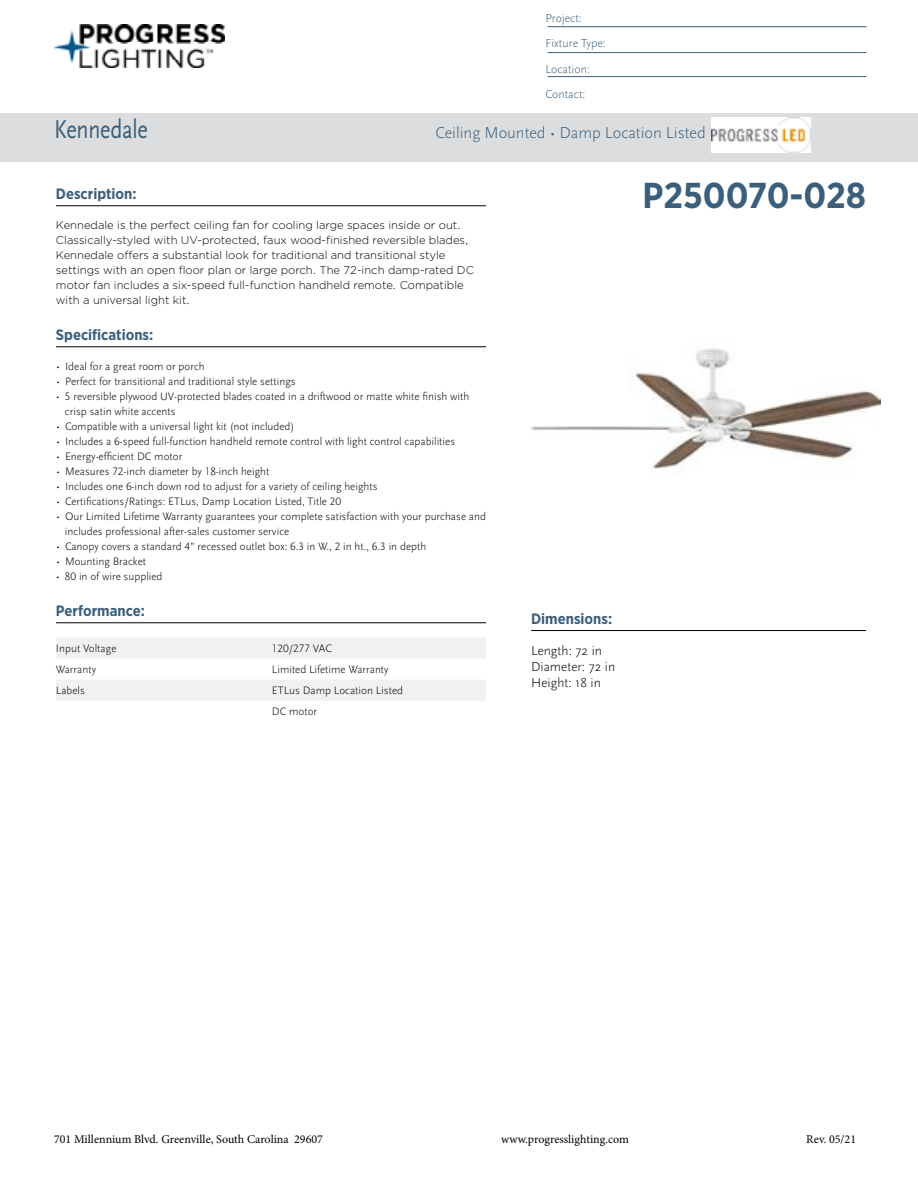
<style>
.page{position:relative;width:918px;height:1188px;background:#fff}
.page>*{position:absolute;margin:0;border:0;box-sizing:border-box;transform-origin:0 0}
.t1{font:700 36px "Gotham Narrow";color:#3b5e7b}
.t2{font:27px "Scala Sans Pro";letter-spacing:-.01em;color:#3b5e7b;scale:.82 1}
.t3{font:300 16.5px "Scala Sans Pro";color:#3b5e7b}
.t4{font:700 15px "Gotham Narrow";color:#3b5e7b}
.t5{font:300 13.5px/16.2px "Scala Sans Pro";color:#000}
.t6{font:12px "Minion Pro";color:#000}
.t7{font:300 12px/25.5px "Scala Sans Pro";color:#3b5e7b}
.t8{font:300 11.25px/15px "Scala Sans Pro";color:#000}
.t9{font:300 11.25px/15px "Gotham";color:#000}
</style>
<div class="page">
<img style="left:54px;top:25px;width:171px;height:43px">
<img style="left:531px;top:348px;width:349px;height:125px">
<hr style="left:56px;top:206px;width:430px;height:1px;background:#000">
<hr style="left:56px;top:347px;width:430px;height:1px;background:#000">
<hr style="left:56px;top:623px;width:430px;height:1px;background:#000">
<div style="left:56px;top:638px;width:430px;height:21px;background:#f1f1f2"></div>
<div style="left:56px;top:680px;width:430px;height:21px;background:#f1f1f2"></div>
<hr style="left:531px;top:630px;width:335px;height:1px;background:#000">
<div style="left:0;top:113px;width:918px;height:49px;background:#dcddde"></div>
<img style="left:712px;top:118px;width:98px;height:34px">
<hr style="left:548px;top:26px;width:318px;height:1px;background:#3b5e7b">
<hr style="left:548px;top:52px;width:318px;height:1px;background:#3b5e7b">
<hr style="left:548px;top:76px;width:318px;height:1px;background:#3b5e7b">
<p class="t7" style="left:545px;top:5px;width:62px">Project:<br>Fixture Type:<br>Location:<br>Contact:</p>
<h2 class="t2" style="left:54px;top:113px;width:116px">Kennedale</h2>
<h3 class="t3" style="left:435px;top:123px;width:272px">Ceiling Mounted • Damp Location Listed</h3>
<h3 class="t4" style="left:56px;top:184px;width:82px">Description:</h3>
<p class="t9" style="left:56px;top:217px;width:420px">Kennedale is the perfect ceiling fan for cooling large spaces inside or out.<br>Classically-styled with UV-protected, faux wood-finished reversible blades, Kennedale offers a substantial look for traditional and transitional style settings with an open floor plan or large porch. The 72-inch damp-rated DC motor fan includes a six-speed full-function handheld remote. Compatible with a universal light kit.</p>
<h3 class="t4" style="left:56px;top:325px;width:99px">Specifications:</h3>
<p class="t8" style="left:56px;top:359px;width:150px">• Ideal for a great room or porch</p>
<p class="t8" style="left:56px;top:374px;width:241px">• Perfect for transitional and traditional style settings</p>
<p class="t8" style="left:65px;top:389px;width:406px;text-indent:-9px">• 5 reversible plywood UV-protected blades coated in a driftwood or matte white finish with crisp satin white accents</p>
<p class="t8" style="left:56px;top:419px;width:240px">• Compatible with a universal light kit (not included)</p>
<p class="t8" style="left:56px;top:434px;width:401px">• Includes a 6-speed full-function handheld remote control with light control capabilities</p>
<p class="t8" style="left:56px;top:449px;width:128px">• Energy-efficient DC motor</p>
<p class="t8" style="left:56px;top:464px;width:215px">• Measures 72-inch diameter by 18-inch height</p>
<p class="t8" style="left:56px;top:479px;width:323px">• Includes one 6-inch down rod to adjust for a variety of ceiling heights</p>
<p class="t8" style="left:56px;top:494px;width:287px">• Certifications/Ratings: ETLus, Damp Location Listed, Title 20</p>
<p class="t8" style="left:65px;top:509px;width:423px;text-indent:-9px">• Our Limited Lifetime Warranty guarantees your complete satisfaction with your purchase and includes professional after-sales customer service</p>
<p class="t8" style="left:56px;top:539px;width:372px">• Canopy covers a standard 4” recessed outlet box: 6.3 in W., 2 in ht., 6.3 in depth</p>
<p class="t8" style="left:56px;top:554px;width:92px">• Mounting Bracket</p>
<p class="t8" style="left:56px;top:569px;width:108px">• 80 in of wire supplied</p>
<h3 class="t4" style="left:56px;top:601px;width:90px">Performance:</h3>
<p class="t8" style="left:56px;top:641px;width:62px">Input Voltage</p>
<p class="t8" style="left:272px;top:641px;width:62px">120/277 VAC</p>
<p class="t8" style="left:56px;top:662px;width:42px">Warranty</p>
<p class="t8" style="left:272px;top:662px;width:118px">Limited Lifetime Warranty</p>
<p class="t8" style="left:56px;top:683px;width:30px">Labels</p>
<p class="t8" style="left:272px;top:680px;width:133px;line-height:21px">ETLus Damp Location Listed<br>DC motor</p>
<h1 class="t1" style="left:642px;top:173px;width:225px">P250070-028</h1>
<h3 class="t4" style="left:531px;top:609px;width:83px">Dimensions:</h3>
<p class="t5" style="left:531px;top:642px;width:85px">Length: 72 in<br>Diameter: 72 in<br>Height: 18 in</p>
<p class="t6" style="left:54px;top:1131px;width:270px">701 Millennium Blvd. Greenville, South Carolina 29607</p>
<p class="t6" style="left:501px;top:1131px;width:129px">www.progresslighting.com</p>
<p class="t6" style="left:806px;top:1131px;width:51px">Rev. 05/21</p>
</div>
